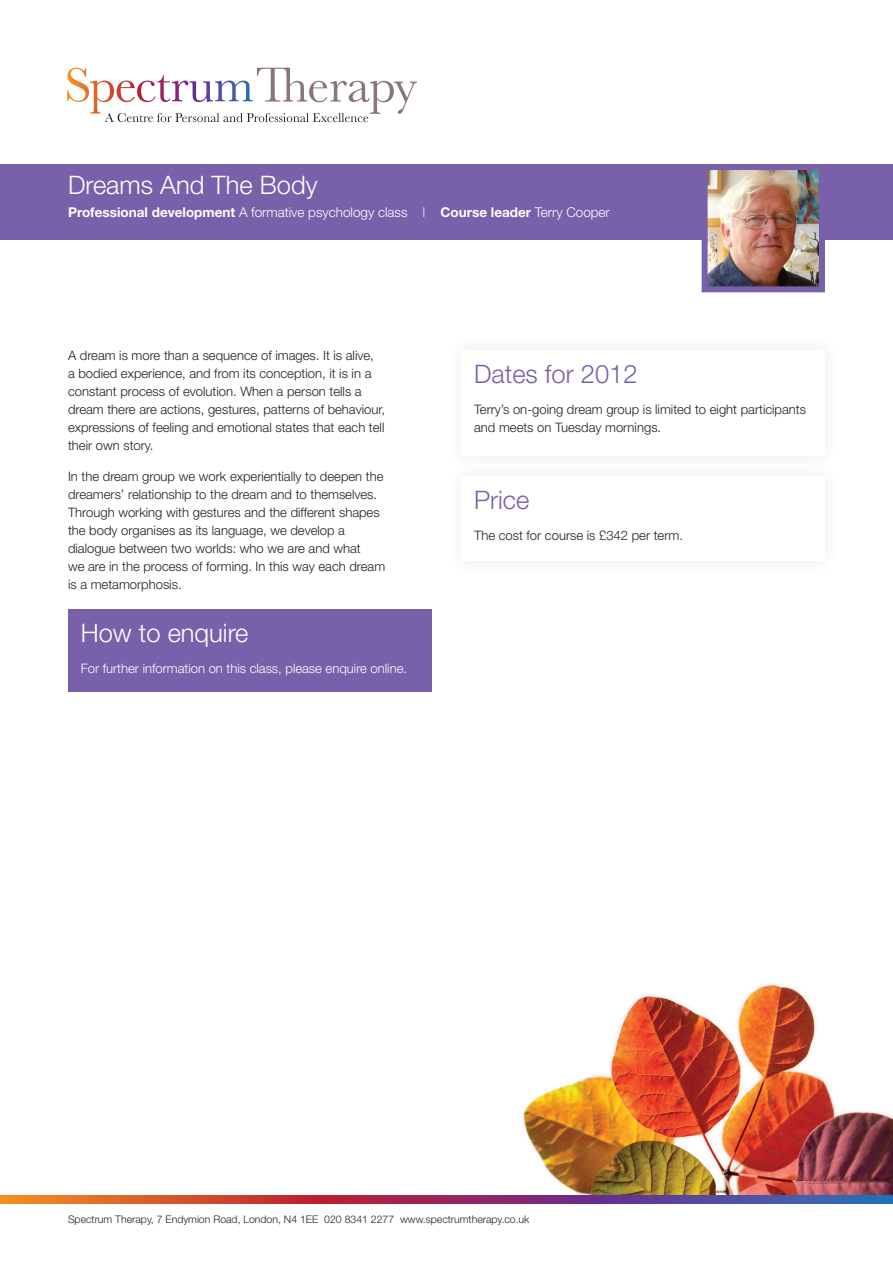
<style>
.page{position:relative;width:893px;height:1263px;background:#fff}
.page>*{position:absolute;margin:0;border:0;box-sizing:border-box;transform-origin:0 0}
.t1{font:300 25.5px "Helvetica Neue";color:#fff}
.t2{font:300 25.5px "Helvetica Neue";color:#7960aa}
.t3{font:300 13.5px "Helvetica Neue";color:#fff}
.t4{font:300 13.05px/18px "Helvetica Neue";color:#231f20}
.t5{font:300 13.05px "Helvetica Neue";color:#fff}
.t6{font:300 10.5px "Helvetica Neue";color:#231f20}
.s1{font-weight:700}
</style>
<div class="page">
<img style="left:523px;top:983px;width:370px;height:212px">
<svg style="left:67px;top:68px;width:350px;height:54px"></svg>
<div style="left:68px;top:609px;width:364px;height:83px;background:#7960aa"></div>
<div style="left:445px;top:460px;width:394px;height:115px;background:#fbfbfb"></div>
<div style="left:461px;top:476px;width:364px;height:84px;background:#fff"></div>
<div style="left:445px;top:334px;width:394px;height:138px;background:#fbfbfb"></div>
<div style="left:461px;top:350px;width:364px;height:106px;background:#fff"></div>
<div style="left:0;top:164px;width:893px;height:75px;background:#7960aa"></div>
<img style="left:709px;top:171px;width:109px;height:114px">
<div style="left:702px;top:164px;width:123px;height:128px;border:6px solid #7960aa"></div>
<svg style="left:0;top:1195px;width:893px;height:9px"></svg>
<p class="t1" style="left:68px;top:170px;width:251px">Dreams And The Body</p>
<p class="t3" style="left:68px;top:204px;width:543px"><span class="s1">Professional development</span> A formative psychology class | <span class="s1">Course leader</span> Terry Cooper</p>
<p class="t4" style="left:68px;top:346px;width:318px">A dream is more than a sequence of images. It is alive,<br>a bodied experience, and from its conception, it is in a constant process of evolution. When a person tells a dream there are actions, gestures, patterns of behaviour, expressions of feeling and emotional states that each tell their own story.</p>
<p class="t4" style="left:68px;top:467px;width:319px">In the dream group we work experientially to deepen the dreamers’ relationship to the dream and to themselves.<br>Through working with gestures and the different shapes the body organises as its language, we develop a dialogue between two worlds: who we are and what<br>we are in the process of forming. In this way each dream is a metamorphosis.</p>
<p class="t1" style="left:81px;top:617px;width:169px">How to enquire</p>
<p class="t5" style="left:81px;top:660px;width:328px">For further information on this class, please enquire online.</p>
<p class="t2" style="left:474px;top:358px;width:165px">Dates for 2012</p>
<p class="t4" style="left:474px;top:400px;width:333px">Terry’s on-going dream group is limited to eight participants and meets on Tuesday mornings.</p>
<p class="t2" style="left:474px;top:484px;width:57px">Price</p>
<p class="t4" style="left:474px;top:526px;width:210px">The cost for course is £342 per term.</p>
<p class="t6" style="left:68px;top:1212px;width:463px">Spectrum Therapy, 7 Endymion Road, London, N4 1EE 020 8341 2277 www.spectrumtherapy.co.uk</p>
</div>
